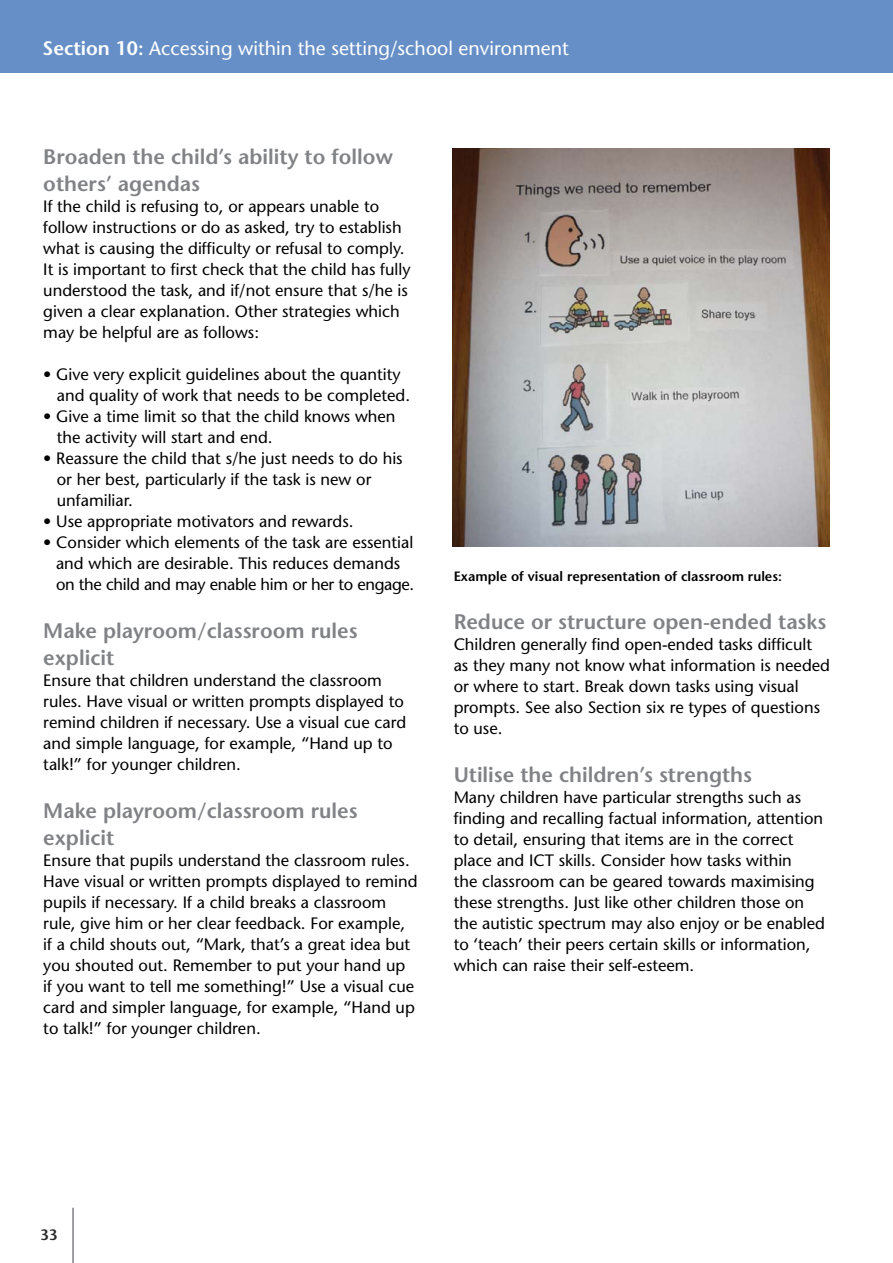
<style>
.page{position:relative;width:893px;height:1263px;background:#fff}
.page>*{position:absolute;margin:0;border:0;box-sizing:border-box;transform-origin:0 0}
.t1{font:600 21px/27px "Stone Sans Std";color:#808285}
.t2{font:500 19.5px "Stone Sans Std";color:#fff}
.t3{font:500 16.5px/21px "Stone Sans Std";color:#000}
.t4{font:600 15px "Stone Sans Std";color:#292829}
.t5{font:600 13.5px "Stone Sans Std";color:#000}
.s1{font-weight:600}
</style>
<div class="page">
<hr style="left:72px;top:1208px;width:2px;height:55px;background:#808285">
<div style="left:0;top:0;width:893px;height:72px;background:#658fc6"></div>
<img style="left:453px;top:149px;width:376px;height:397px">
<p class="t2" style="left:43px;top:37px;width:528px"><span class="s1">Section 10:</span> Accessing within the setting/school environment</p>
<p class="t1" style="left:43px;top:143px;width:351px">Broaden the child’s ability to follow others’ agendas</p>
<p class="t3" style="left:43px;top:195px;width:369px">If the child is refusing to, or appears unable to follow instructions or do as asked, try to establish what is causing the difficulty or refusal to comply.<br>It is important to first check that the child has fully understood the task, and if/not ensure that s/he is given a clear explanation. Other strategies which may be helpful are as follows:</p>
<p class="t3" style="left:57px;top:364px;width:355px;text-indent:-13px">• Give very explicit guidelines about the quantity and quality of work that needs to be completed.</p>
<p class="t3" style="left:57px;top:406px;width:340px;text-indent:-13px">• Give a time limit so that the child knows when the activity will start and end.</p>
<p class="t3" style="left:57px;top:448px;width:347px;text-indent:-13px">• Reassure the child that s/he just needs to do his or her best, particularly if the task is new or unfamiliar.</p>
<p class="t3" style="left:43px;top:511px;width:312px">• Use appropriate motivators and rewards.</p>
<p class="t3" style="left:56px;top:532px;width:360px;text-indent:-13px">• Consider which elements of the task are essential and which are desirable. This reduces demands on the child and may enable him or her to engage.</p>
<p class="t1" style="left:43px;top:617px;width:316px">Make playroom/classroom rules explicit</p>
<p class="t3" style="left:43px;top:669px;width:364px">Ensure that children understand the classroom rules. Have visual or written prompts displayed to remind children if necessary. Use a visual cue card and simple language, for example, “Hand up to talk!” for younger children.</p>
<p class="t1" style="left:43px;top:797px;width:316px">Make playroom/classroom rules explicit</p>
<p class="t3" style="left:43px;top:849px;width:376px">Ensure that pupils understand the classroom rules.<br>Have visual or written prompts displayed to remind pupils if necessary. If a child breaks a classroom rule, give him or her clear feedback. For example, if a child shouts out, “Mark, that’s a great idea but you shouted out. Remember to put your hand up if you want to tell me something!” Use a visual cue card and simpler language, for example, “Hand up to talk!” for younger children.</p>
<p class="t5" style="left:454px;top:568px;width:330px">Example of visual representation of classroom rules:</p>
<p class="t1" style="left:454px;top:608px;width:374px">Reduce or structure open-ended tasks</p>
<p class="t3" style="left:454px;top:634px;width:378px">Children generally find open-ended tasks difficult as they many not know what information is needed or where to start. Break down tasks using visual prompts. See also Section six re types of questions to use.</p>
<p class="t1" style="left:454px;top:761px;width:300px">Utilise the children’s strengths</p>
<p class="t3" style="left:454px;top:787px;width:373px">Many children have particular strengths such as finding and recalling factual information, attention to detail, ensuring that items are in the correct place and ICT skills. Consider how tasks within<br>the classroom can be geared towards maximising these strengths. Just like other children those on the autistic spectrum may also enjoy or be enabled to ‘teach’ their peers certain skills or information, which can raise their self-esteem.</p>
<p class="t4" style="left:40px;top:1226px;width:19px">33</p>
</div>
